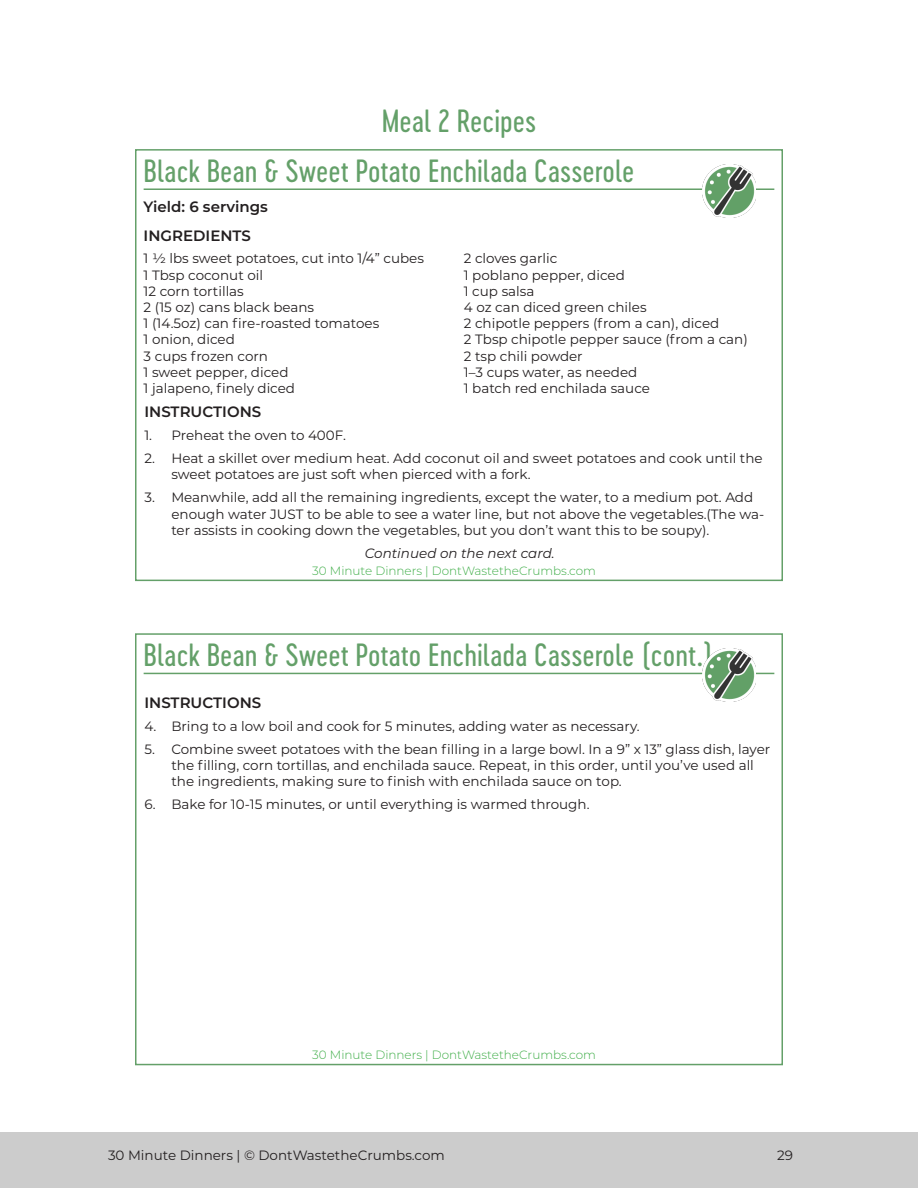
<style>
.page{position:relative;width:918px;height:1188px;background:#fff}
.page>*{position:absolute;margin:0;border:0;box-sizing:border-box;transform-origin:0 0}
.Recipe_Card_Title{font:30px "Cervo Neue Regular Neue";color:#64a069}
.Subheading_2{font:30px "Cervo Neue Regular Neue";color:#64a069}
.t1{font:600 15px "Montserrat";color:#231f20}
.t2{font:13.5px/16.2px "Montserrat";color:#231f20}
.t3{font:italic 13.5px "Montserrat";color:#231f20}
.t4{font:300 12px "Montserrat";color:#40ae49}
</style>
<div class="page">
<div style="left:0;top:1133px;width:918px;height:55px;background:#ccc"></div>
<div style="left:135px;top:149px;width:648px;height:432px;border:2px solid #64a069"></div>
<hr style="left:144px;top:188px;width:630px;height:2px;background:#64a069">
<img style="left:703px;top:164px;width:53px;height:54px">
<div style="left:135px;top:633px;width:648px;height:432px;border:2px solid #64a069"></div>
<hr style="left:144px;top:673px;width:630px;height:1px;background:#64a069">
<img style="left:703px;top:648px;width:53px;height:54px">
<p class="Subheading_2" style="left:382px;top:101px;width:156px">Meal 2 Recipes</p>
<p class="Recipe_Card_Title" style="left:144px;top:151px;width:493px">Black Bean &amp; Sweet Potato Enchilada Casserole</p>
<p class="t1" style="left:144px;top:196px;width:126px">Yield: 6 servings</p>
<p class="t1" style="left:144px;top:225px;width:109px">INGREDIENTS</p>
<p class="t2" style="left:144px;top:250px;width:282px">1 ½ lbs sweet potatoes, cut into 1/4” cubes</p>
<p class="t2" style="left:144px;top:266px;width:121px">1 Tbsp coconut oil</p>
<p class="t2" style="left:144px;top:282px;width:102px">12 corn tortillas</p>
<p class="t2" style="left:144px;top:299px;width:172px">2 (15 oz) cans black beans</p>
<p class="t2" style="left:144px;top:315px;width:237px">1 (14.5oz) can fire-roasted tomatoes</p>
<p class="t2" style="left:144px;top:331px;width:93px">1 onion, diced</p>
<p class="t2" style="left:144px;top:347px;width:126px">3 cups frozen corn</p>
<p class="t2" style="left:144px;top:363px;width:146px">1 sweet pepper, diced</p>
<p class="t2" style="left:144px;top:380px;width:153px">1 jalapeno, finely diced</p>
<p class="t2" style="left:464px;top:250px;width:95px">2 cloves garlic</p>
<p class="t2" style="left:464px;top:266px;width:162px">1 poblano pepper, diced</p>
<p class="t2" style="left:464px;top:282px;width:72px">1 cup salsa</p>
<p class="t2" style="left:464px;top:299px;width:184px">4 oz can diced green chiles</p>
<p class="t2" style="left:464px;top:315px;width:257px">2 chipotle peppers (from a can), diced</p>
<p class="t2" style="left:464px;top:331px;width:285px">2 Tbsp chipotle pepper sauce (from a can)</p>
<p class="t2" style="left:464px;top:347px;width:120px">2 tsp chili powder</p>
<p class="t2" style="left:464px;top:363px;width:175px">1–3 cups water, as needed</p>
<p class="t2" style="left:464px;top:380px;width:188px">1 batch red enchilada sauce</p>
<p class="t1" style="left:144px;top:401px;width:118px">INSTRUCTIONS</p>
<p class="t2" style="left:144px;top:427px;width:203px">1. Preheat the oven to 400F.</p>
<p class="t2" style="left:171px;top:450px;width:593px;text-indent:-27px">2. Heat a skillet over medium heat. Add coconut oil and sweet potatoes and cook until the sweet potatoes are just soft when pierced with a fork.</p>
<p class="t2" style="left:171px;top:489px;width:594px;text-indent:-27px">3. Meanwhile, add all the remaining ingredients, except the water, to a medium pot. Add enough water JUST to be able to see a water line, but not above the vegetables.(The wa&shy;ter assists in cooking down the vegetables, but you don’t want this to be soupy).</p>
<p class="t3" style="left:365px;top:544px;width:191px">Continued on the next card.</p>
<p class="t4" style="left:312px;top:562px;width:285px">30 Minute Dinners | DontWastetheCrumbs.com</p>
<p class="Recipe_Card_Title" style="left:144px;top:635px;width:571px">Black Bean &amp; Sweet Potato Enchilada Casserole (cont.)</p>
<p class="t1" style="left:144px;top:692px;width:118px">INSTRUCTIONS</p>
<p class="t2" style="left:144px;top:717px;width:497px">4. Bring to a low boil and cook for 5 minutes, adding water as necessary.</p>
<p class="t2" style="left:171px;top:740px;width:600px;text-indent:-27px">5. Combine sweet potatoes with the bean filling in a large bowl. In a 9” x 13” glass dish, layer the filling, corn tortillas, and enchilada sauce. Repeat, in this order, until you’ve used all the ingredients, making sure to finish with enchilada sauce on top.</p>
<p class="t2" style="left:144px;top:796px;width:447px">6. Bake for 10-15 minutes, or until everything is warmed through.</p>
<p class="t4" style="left:312px;top:1047px;width:285px">30 Minute Dinners | DontWastetheCrumbs.com</p>
<p class="t2" style="left:108px;top:1147px;width:338px">30 Minute Dinners | © DontWastetheCrumbs.com</p>
<p class="t2" style="left:777px;top:1147px;width:17px">29</p>
</div>
